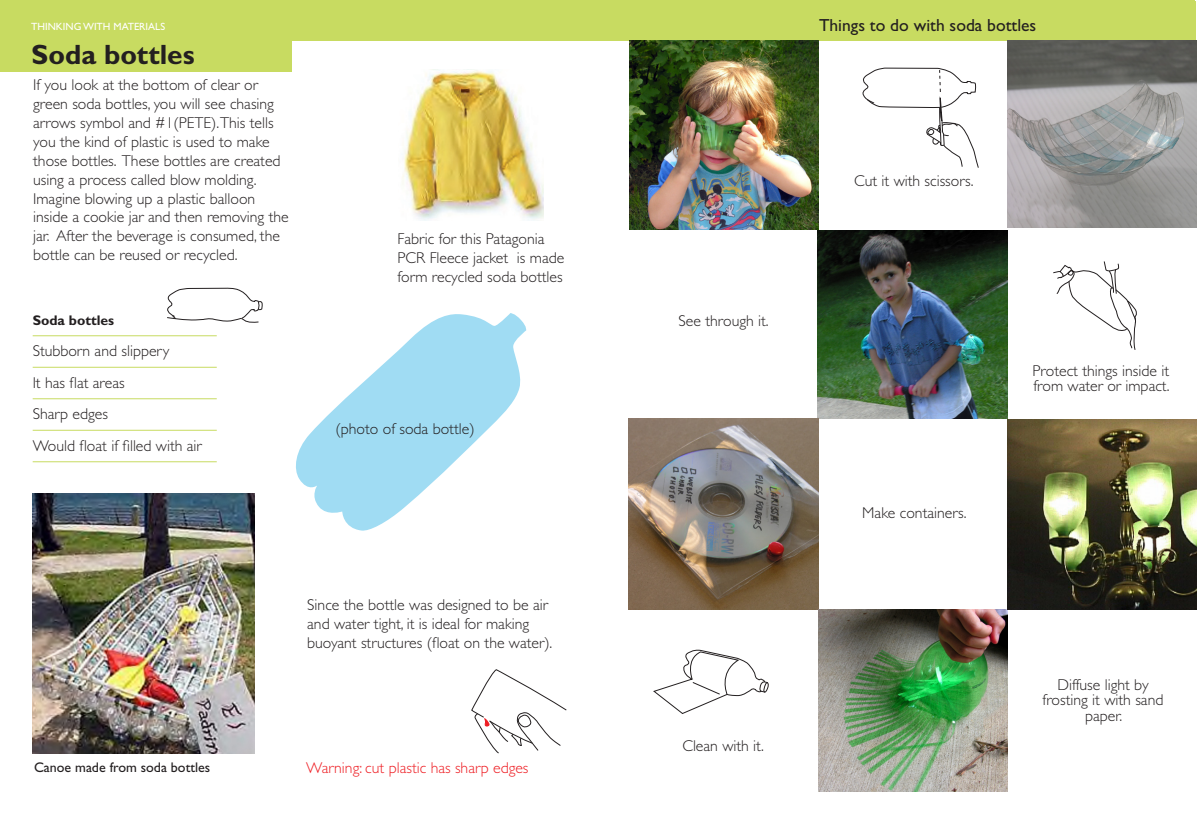
<style>
.page{position:relative;width:1197px;height:819px;background:#fff}
.page>*{position:absolute;margin:0;border:0;box-sizing:border-box;transform-origin:0 0}
.t1{font:700 28px "Gill Sans";color:#231f20}
.t2{font:17.5px "Gill Sans";color:#231f20}
.t3{font:300 15.75px/18.9px "Gill Sans";color:#231f20}
.t4{font:300 15.75px "Gill Sans";color:#ee1d23}
.t5{font:14px "Gill Sans";color:#231f20}
.t6{font:700 14px "Gill Sans";color:#231f20}
.t7{font:10.5px "Gill Sans";color:#fff}
</style>
<div class="page">
<div style="left:599px;top:1px;width:597px;height:39px;background:#c8db61"></div>
<div style="left:0;top:0;width:598px;height:40px;background:#c8db61"></div>
<div style="left:598px;top:0;width:597px;height:32px;background:#c8db61"></div>
<div style="left:0;top:0;width:291px;height:72px;background:#c8db61"></div>
<hr style="left:33px;top:335px;width:184px;height:1px;background:#c8db61">
<hr style="left:33px;top:367px;width:184px;height:1px;background:#c8db61">
<hr style="left:33px;top:398px;width:184px;height:1px;background:#c8db61">
<hr style="left:33px;top:430px;width:184px;height:1px;background:#c8db61">
<hr style="left:33px;top:461px;width:184px;height:1px;background:#c8db61">
<svg style="left:862px;top:68px;width:117px;height:100px"></svg>
<svg style="left:167px;top:288px;width:95px;height:35px"></svg>
<svg style="left:1053px;top:261px;width:84px;height:89px"></svg>
<img style="left:1008px;top:40px;width:189px;height:188px">
<svg style="left:653px;top:649px;width:116px;height:65px"></svg>
<svg style="left:471px;top:670px;width:96px;height:83px"></svg>
<img style="left:630px;top:40px;width:189px;height:190px">
<img style="left:818px;top:230px;width:190px;height:189px">
<img style="left:629px;top:419px;width:190px;height:190px">
<img style="left:819px;top:609px;width:189px;height:182px">
<img style="left:402px;top:69px;width:142px;height:152px">
<img style="left:32px;top:493px;width:222px;height:261px">
<img style="left:1008px;top:419px;width:189px;height:190px">
<svg style="left:296px;top:313px;width:231px;height:218px;fill:#a0dcf3"></svg>
<p class="t7" style="left:31px;top:21px;width:136px">THINKING WITH MATERIALS</p>
<p class="t1" style="left:32px;top:38px;width:165px">Soda bottles</p>
<p class="t3" style="left:33px;top:75px;width:257px">If you look at the bottom of clear or green soda bottles, you will see chasing arrows symbol and #1(PETE).This tells you the kind of plastic is used to make those bottles. These bottles are created using a process called blow molding.<br>Imagine blowing up a plastic balloon inside a cookie jar and then removing the jar. After the beverage is consumed, the bottle can be reused or recycled.</p>
<p class="t6" style="left:33px;top:312px;width:83px">Soda bottles</p>
<p class="t3" style="left:33px;top:342px;width:138px">Stubborn and slippery</p>
<p class="t3" style="left:33px;top:373px;width:94px">It has flat areas</p>
<p class="t3" style="left:33px;top:405px;width:77px">Sharp edges</p>
<p class="t3" style="left:33px;top:436px;width:171px">Would float if filled with air</p>
<p class="t3" style="left:398px;top:229px;width:168px">Fabric for this Patagonia<br>PCR Fleece jacket is made form recycled soda bottles</p>
<p class="t3" style="left:336px;top:419px;width:140px">(photo of soda bottle)</p>
<p class="t5" style="left:34px;top:759px;width:178px">Canoe made from soda bottles</p>
<p class="t3" style="left:307px;top:595px;width:247px">Since the bottle was designed to be air and water tight, it is ideal for making buoyant structures (float on the water).</p>
<p class="t4" style="left:306px;top:759px;width:224px">Warning: cut plastic has sharp edges</p>
<p class="t2" style="left:819px;top:15px;width:219px">Things to do with soda bottles</p>
<p class="t3" style="left:679px;top:311px;width:92px">See through it.</p>
<p class="t3" style="left:854px;top:172px;width:121px">Cut it with scissors.</p>
<p class="t3" style="left:862px;top:503px;width:106px">Make containers.</p>
<p class="t3" style="left:1033px;top:363px;width:138px;line-height:15.8px">Protect things inside it from water or impact.</p>
<p class="t3" style="left:682px;top:736px;width:83px">Clean with it.</p>
<p class="t3" style="left:1043px;top:677px;width:122px;line-height:15.8px;text-align:center">Diffuse light by frosting it with sand paper.</p>
</div>
